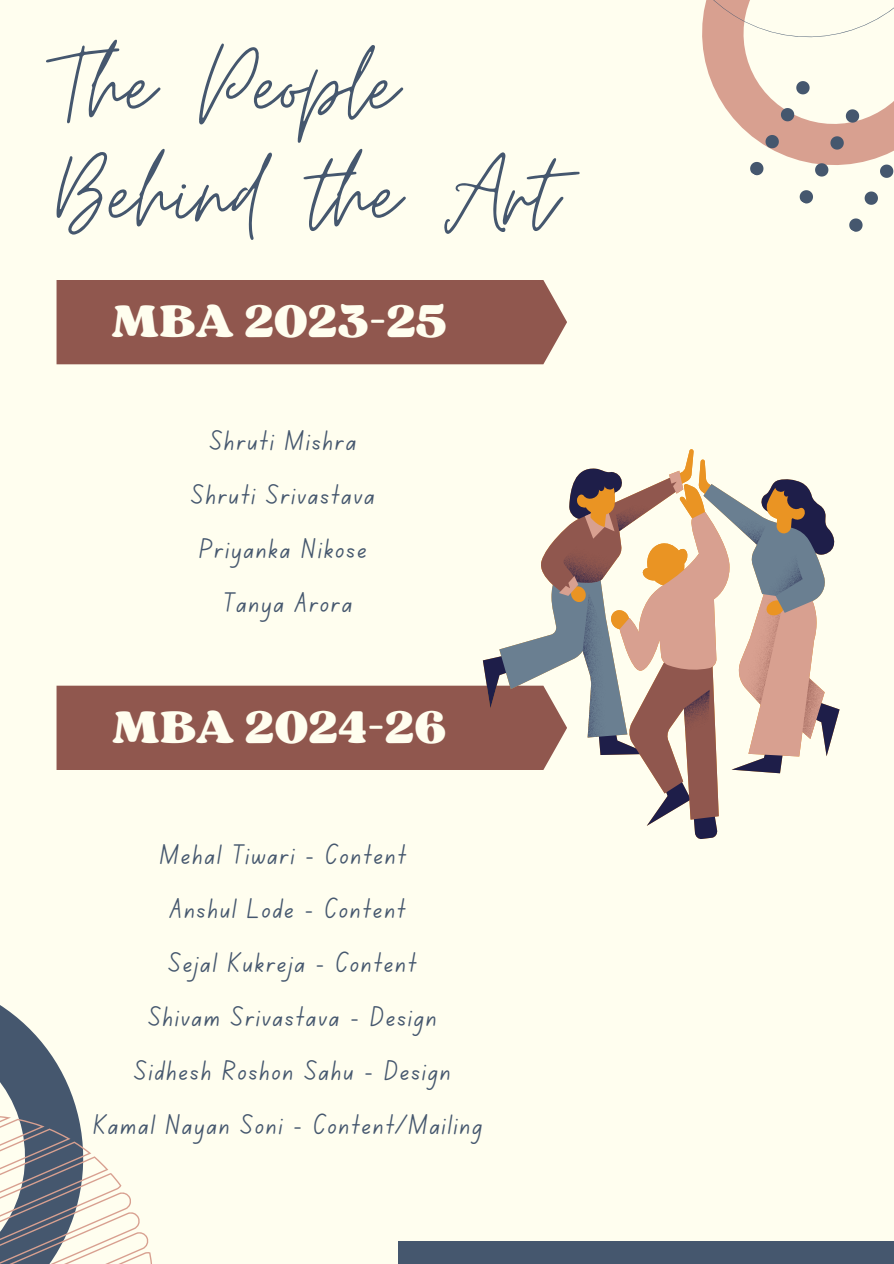
<style>
.page{position:relative;width:894px;height:1264px;background:#fff}
.page>*{position:absolute;margin:0;border:0;box-sizing:border-box;transform-origin:0 0}
.t1{font:117px/109.2px "Moon Time";color:#45576e}
.t2{font:48px "Sergio Trendy";color:#fffeef}
.t3{font:28.5px "Canva School Font";letter-spacing:.065em;color:#45576e}
</style>
<div class="page">
<div style="left:0;top:0;width:893px;height:1263px;background:#fffeef"></div>
<svg style="left:718px;top:97px;width:175px;height:68px;fill:#d8a090"></svg>
<svg style="left:849px;top:218px;width:14px;height:14px"></svg>
<svg style="left:799px;top:190px;width:14px;height:14px"></svg>
<svg style="left:747px;top:159px;width:18px;height:17px"></svg>
<svg style="left:864px;top:191px;width:14px;height:14px"></svg>
<svg style="left:812px;top:161px;width:18px;height:16px"></svg>
<svg style="left:762px;top:133px;width:19px;height:18px"></svg>
<svg style="left:877px;top:162px;width:16px;height:16px"></svg>
<svg style="left:827px;top:134px;width:18px;height:18px"></svg>
<svg style="left:778px;top:106px;width:18px;height:18px"></svg>
<svg style="left:892px;top:135px;width:1px;height:18px"></svg>
<svg style="left:843px;top:107px;width:18px;height:18px"></svg>
<svg style="left:702px;top:0;width:191px;height:97px"></svg>
<div style="left:56px;top:280px;width:511px;height:84px;background:#90574e"></div>
<svg style="left:56px;top:449px;width:783px;height:390px"></svg>
<div style="left:398px;top:1240px;width:495px;height:23px;background:#45576e"></div>
<svg style="left:0;top:1005px;width:152px;height:258px"></svg>
<p class="t1" style="left:56px;top:33px;width:502px">The People<br>Behind the Art</p>
<h1 class="t2" style="left:111px;top:291px;width:337px">MBA 2023-25</h1>
<h2 class="t3" style="left:210px;top:428px;width:147px">Shruti Mishra</h2>
<p class="t3" style="left:191px;top:482px;width:185px">Shruti Srivastava</p>
<p class="t3" style="left:199px;top:536px;width:168px">Priyanka Nikose</p>
<p class="t3" style="left:223px;top:590px;width:130px">Tanya Arora</p>
<p class="t2" style="left:112px;top:697px;width:336px">MBA 2024-26</p>
<h2 class="t3" style="left:160px;top:842px;width:247px">Mehal Tiwari - Content</h2>
<p class="t3" style="left:170px;top:896px;width:236px">Anshul Lode - Content</p>
<p class="t3" style="left:169px;top:950px;width:249px">Sejal Kukreja - Content</p>
<p class="t3" style="left:149px;top:1004px;width:289px">Shivam Srivastava - Design</p>
<p class="t3" style="left:135px;top:1058px;width:317px">Sidhesh Roshon Sahu - Design</p>
<p class="t3" style="left:93px;top:1112px;width:390px">Kamal Nayan Soni - Content/Mailing</p>
</div>
